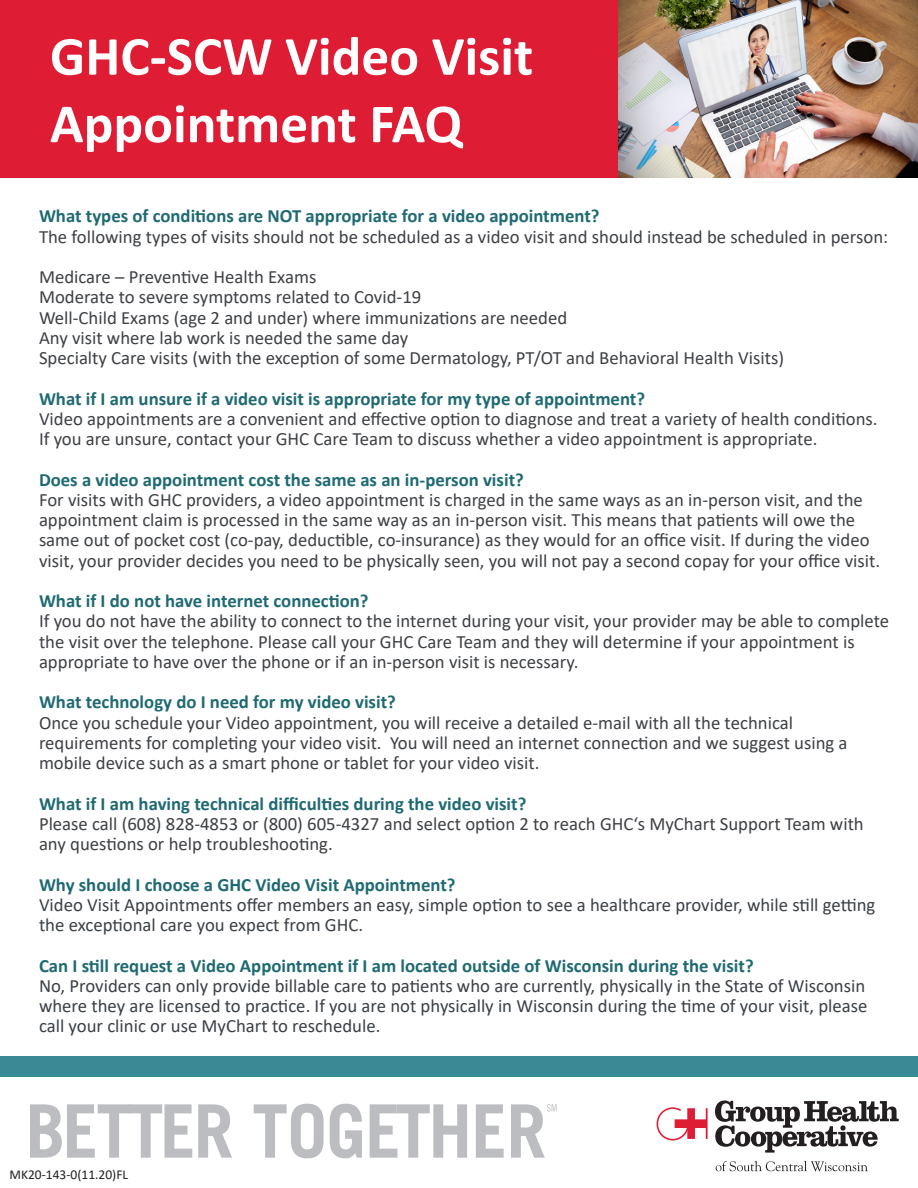
<style>
.page{position:relative;width:918px;height:1188px;background:#fff}
.page>*{position:absolute;margin:0;border:0;box-sizing:border-box;transform-origin:0 0}
.t1{font:700 55.5px/67.5px "Calibri";color:#fff}
.t2{font:18.75px/20.2px "Calibri";color:#3d4044}
.t3{font:700 18.75px "Calibri";color:#1f6a72}
.t4{font:18.75px/20.2px "Calibri";color:#3a4046}
.t5{font:13.5px "Calibri";color:#231f20}
</style>
<div class="page">
<div style="left:0;top:0;width:621px;height:177px;background:#de1d34"></div>
<svg style="left:30px;top:1104px;width:162px;height:54px"></svg>
<svg style="left:198px;top:1104px;width:34px;height:54px"></svg>
<svg style="left:254px;top:1104px;width:70px;height:54px"></svg>
<svg style="left:330px;top:1104px;width:32px;height:54px"></svg>
<svg style="left:370px;top:1104px;width:97px;height:54px"></svg>
<svg style="left:476px;top:1104px;width:28px;height:54px"></svg>
<svg style="left:511px;top:1104px;width:46px;height:54px"></svg>
<svg style="left:715px;top:1100px;width:184px;height:53px"></svg>
<svg style="left:656px;top:1107px;width:52px;height:34px"></svg>
<svg style="left:716px;top:1161px;width:152px;height:10px"></svg>
<div style="left:0;top:1056px;width:918px;height:21px;background:#398a94"></div>
<img style="left:618px;top:0;width:300px;height:177px">
<p class="t1" style="left:50px;top:22px;width:485px">GHC-SCW Video Visit<br>Appointment FAQ</p>
<p class="t3" style="left:39px;top:203px;width:562px">What types of conditions are NOT appropriate for a video appointment?</p>
<p class="t2" style="left:39px;top:226px;width:851px">The following types of visits should not be scheduled as a video visit and should instead be scheduled in person:</p>
<p class="t2" style="left:39px;top:266px;width:279px">Medicare – Preventive Health Exams</p>
<p class="t2" style="left:39px;top:287px;width:384px">Moderate to severe symptoms related to Covid-19</p>
<p class="t2" style="left:39px;top:307px;width:530px">Well-Child Exams (age 2 and under) where immunizations are needed</p>
<p class="t2" style="left:39px;top:327px;width:371px">Any visit where lab work is needed the same day</p>
<p class="t2" style="left:39px;top:347px;width:747px">Specialty Care visits (with the exception of some Dermatology, PT/OT and Behavioral Health Visits)</p>
<p class="t3" style="left:39px;top:385px;width:608px">What if I am unsure if a video visit is appropriate for my type of appointment?</p>
<p class="t2" style="left:39px;top:408px;width:840px">Video appointments are a convenient and effective option to diagnose and treat a variety of health conditions.<br>If you are unsure, contact your GHC Care Team to discuss whether a video appointment is appropriate.</p>
<p class="t3" style="left:39px;top:466px;width:486px">Does a video appointment cost the same as an in-person visit?</p>
<p class="t2" style="left:39px;top:489px;width:843px">For visits with GHC providers, a video appointment is charged in the same ways as an in-person visit, and the appointment claim is processed in the same way as an in-person visit. This means that patients will owe the same out of pocket cost (co-pay, deductible, co-insurance) as they would for an office visit. If during the video visit, your provider decides you need to be physically seen, you will not pay a second copay for your office visit.</p>
<p class="t3" style="left:39px;top:588px;width:331px">What if I do not have internet connection?</p>
<p class="t2" style="left:39px;top:611px;width:852px">If you do not have the ability to connect to the internet during your visit, your provider may be able to complete the visit over the telephone. Please call your GHC Care Team and they will determine if your appointment is appropriate to have over the phone or if an in-person visit is necessary.</p>
<p class="t3" style="left:39px;top:689px;width:358px">What technology do I need for my video visit?</p>
<p class="t2" style="left:39px;top:712px;width:810px">Once you schedule your Video appointment, you will receive a detailed e-mail with all the technical requirements for completing your video visit. You will need an internet connection and we suggest using a mobile device such as a smart phone or tablet for your video visit.</p>
<p class="t3" style="left:39px;top:790px;width:489px">What if I am having technical difficulties during the video visit?</p>
<p class="t2" style="left:39px;top:813px;width:826px">Please call (608) 828-4853 or (800) 605-4327 and select option 2 to reach GHC‘s MyChart Support Team with any questions or help troubleshooting.</p>
<p class="t3" style="left:39px;top:871px;width:418px">Why should I choose a GHC Video Visit Appointment?</p>
<p class="t4" style="left:39px;top:894px;width:838px">Video Visit Appointments offer members an easy, simple option to see a healthcare provider, while still getting the exceptional care you expect from GHC.</p>
<p class="t3" style="left:39px;top:952px;width:716px">Can I still request a Video Appointment if I am located outside of Wisconsin during the visit?</p>
<p class="t4" style="left:39px;top:975px;width:830px">No, Providers can only provide billable care to patients who are currently, physically in the State of Wisconsin where they are licensed to practice. If you are not physically in Wisconsin during the time of your visit, please call your clinic or use MyChart to reschedule.</p>
<p class="t5" style="left:10px;top:1165px;width:120px">MK20-143-0(11.20)FL</p>
</div>
